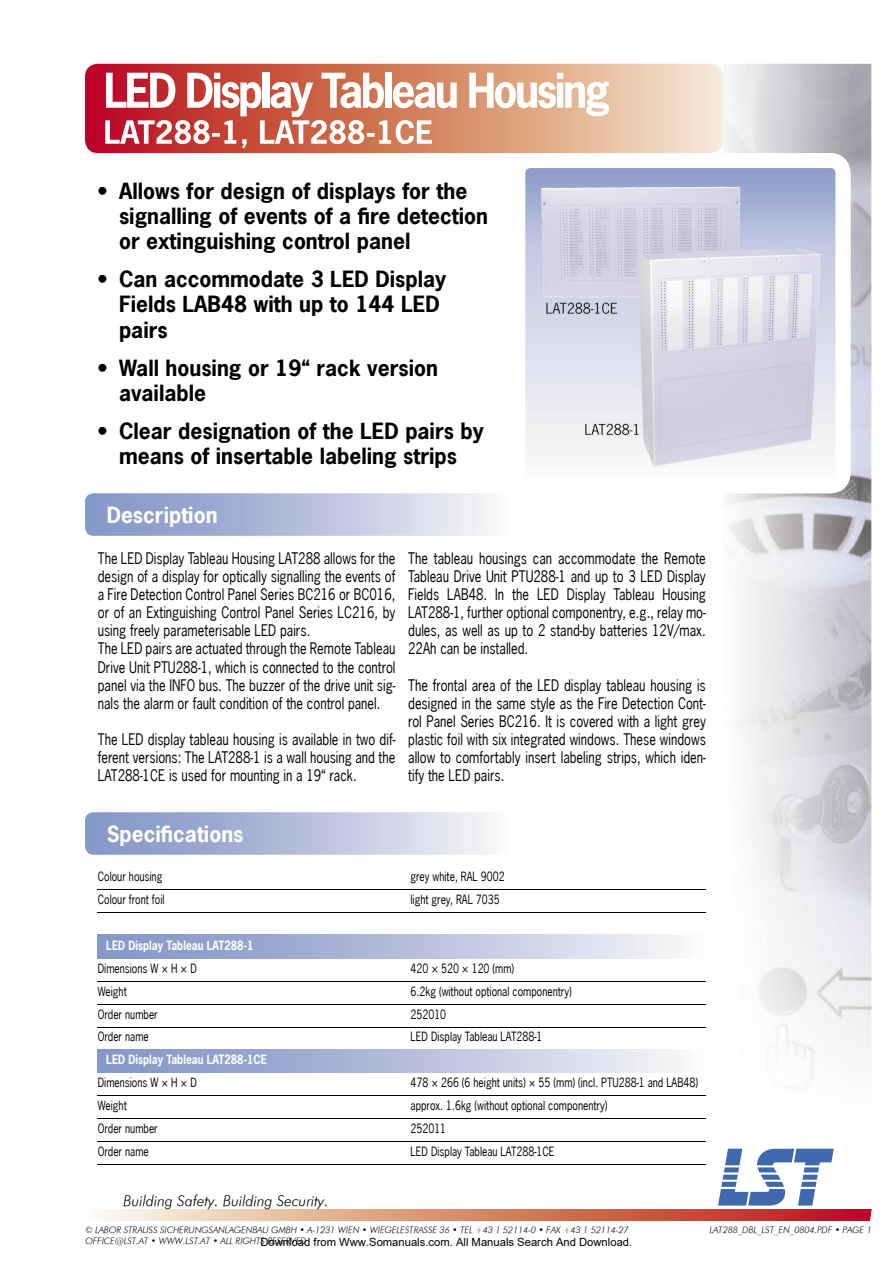
<style>
.page{position:relative;width:893px;height:1263px;background:#fff}
.page>*{position:absolute;margin:0;border:0;box-sizing:border-box;transform-origin:0 0}
.t1{font:84px "Logos";color:#3e69ac}
.t2{font:700 45px "News Gothic";letter-spacing:-.06em;color:#fff;scale:.95 1}
.t3{font:700 30px "News Gothic";color:#fff}
.t4{font:700 21px/25.2px "News Gothic";color:#000}
.t5{font:700 21px "News Gothic";color:#fff}
.t6{font:15px/18px "News Gothic";color:#000;text-align:justify;scale:.86 1}
.t7{font:15px "Futura Light LST";color:#000}
.t8{font:12px "News Gothic";color:#000;scale:.86 1}
.t9{font:700 12px "News Gothic";color:#fff;scale:.86 1}
.t10{font:11.25px "Arial";color:#000}
.t11{font:9px/10.8px "Futura Light LST";color:#000}
</style>
<div class="page">
<img style="left:724px;top:64px;width:148px;height:1015px">
<svg style="left:103px;top:1210px;width:763px;height:10px;background:#d6856f"></svg>
<svg style="left:866px;top:1209px;width:6px;height:12px"></svg>
<svg style="left:525px;top:153px;width:325px;height:340px"></svg>
<svg style="left:85px;top:64px;width:638px;height:89px;background:#dd9a86"></svg>
<svg style="left:106px;top:73px;width:503px;height:44px;background:#cf6b54"></svg>
<div style="left:105px;top:120px;width:327px;height:28px;background:linear-gradient(to right,#b12,#d38a59)"></div>
<div style="left:85px;top:493px;width:425px;height:43px;background:linear-gradient(to right,#7a8ec3,#f5f4f7);border-radius:9px"></div>
<div style="left:85px;top:812px;width:425px;height:43px;background:linear-gradient(to right,#7a8ec3,#f5f4f7);border-radius:9px"></div>
<hr style="left:98px;top:889px;width:608px;height:1px;background:#000">
<hr style="left:98px;top:912px;width:608px;height:1px;background:#000">
<svg style="left:98px;top:935px;width:575px;height:13px;background:#b4bedb"></svg>
<svg style="left:98px;top:948px;width:575px;height:10px;background:#b4bedb"></svg>
<hr style="left:98px;top:981px;width:608px;height:1px;background:#000">
<hr style="left:98px;top:1004px;width:608px;height:1px;background:#000">
<hr style="left:98px;top:1027px;width:608px;height:1px;background:#000">
<svg style="left:98px;top:1049px;width:575px;height:13px;background:#b4bedb"></svg>
<svg style="left:98px;top:1062px;width:575px;height:11px;background:#b4bedb"></svg>
<hr style="left:98px;top:1096px;width:608px;height:1px;background:#000">
<hr style="left:98px;top:1119px;width:608px;height:1px;background:#000">
<hr style="left:98px;top:1141px;width:608px;height:1px;background:#000">
<hr style="left:98px;top:1164px;width:608px;height:1px;background:#000">
<h2 class="t2" style="left:104px;top:61px;width:535px">LED Display Tableau Housing</h2>
<h3 class="t3" style="left:104px;top:113px;width:331px">LAT288-1, LAT288-1CE</h3>
<h3 class="t4" style="left:119px;top:178px;width:370px;text-indent:-21px">• Allows for design of displays for the signalling of events of a fire detection or extinguishing control panel</h3>
<h3 class="t4" style="left:119px;top:266px;width:329px;text-indent:-21px">• Can accommodate 3 LED Display<br>Fields LAB48 with up to 144 LED pairs</h3>
<h3 class="t4" style="left:119px;top:355px;width:320px;text-indent:-21px">• Wall housing or 19“ rack version available</h3>
<h3 class="t4" style="left:98px;top:418px;width:388px;text-align:center">• Clear designation of the LED pairs by means of insertable labeling strips</h3>
<h3 class="t5" style="left:107px;top:501px;width:112px">Description</h3>
<p class="t6" style="left:98px;top:550px;width:348px;text-align:left">The LED Display Tableau Housing LAT288 allows for the design of a display for optically signalling the events of a Fire Detection Control Panel Series BC216 or BC016, or of an Extinguishing Control Panel Series LC216, by using freely parameterisable LED pairs.<br>The LED pairs are actuated through the Remote Tableau Drive Unit PTU288-1, which is connected to the control panel via the INFO bus. The buzzer of the drive unit sig&shy;nals the alarm or fault condition of the control panel.</p>
<p class="t6" style="left:98px;top:730px;width:348px">The LED display tableau housing is available in two dif&shy;ferent versions: The LAT288-1 is a wall housing and the LAT288-1CE is used for mounting in a 19“ rack.</p>
<p class="t6" style="left:408px;top:550px;width:348px">The tableau housings can accommodate the Remote Tableau Drive Unit PTU288-1 and up to 3 LED Display Fields LAB48. In the LED Display Tableau Housing LAT288-1, further optional componentry, e.g., relay mo&shy;dules, as well as up to 2 stand-by batteries 12V/max.<br>22Ah can be installed.</p>
<p class="t6" style="left:408px;top:676px;width:348px">The frontal area of the LED display tableau housing is designed in the same style as the Fire Detection Cont&shy;rol Panel Series BC216. It is covered with a light grey plastic foil with six integrated windows. These windows allow to comfortably insert labeling strips, which iden&shy;tify the LED pairs.</p>
<h3 class="t5" style="left:107px;top:820px;width:138px">Specifications</h3>
<p class="t8" style="left:98px;top:869px;width:77px">Colour housing</p>
<p class="t8" style="left:411px;top:869px;width:111px">grey white, RAL 9002</p>
<p class="t8" style="left:98px;top:892px;width:79px">Colour front foil</p>
<p class="t8" style="left:411px;top:892px;width:105px">light grey, RAL 7035</p>
<p class="t9" style="left:106px;top:937px;width:173px">LED Display Tableau LAT288-1</p>
<p class="t8" style="left:98px;top:960px;width:117px">Dimensions W × H × D</p>
<p class="t8" style="left:411px;top:960px;width:122px">420 × 520 × 120 (mm)</p>
<p class="t8" style="left:98px;top:983px;width:35px">Weight</p>
<p class="t8" style="left:411px;top:983px;width:189px">6.2kg (without optional componentry)</p>
<p class="t8" style="left:98px;top:1006px;width:71px">Order number</p>
<p class="t8" style="left:411px;top:1006px;width:43px">252010</p>
<p class="t8" style="left:98px;top:1029px;width:61px">Order name</p>
<p class="t8" style="left:411px;top:1029px;width:155px">LED Display Tableau LAT288-1</p>
<p class="t9" style="left:106px;top:1052px;width:188px">LED Display Tableau LAT288-1CE</p>
<p class="t8" style="left:98px;top:1075px;width:117px">Dimensions W × H × D</p>
<p class="t8" style="left:411px;top:1075px;width:336px">478 × 266 (6 height units) × 55 (mm) (incl. PTU288-1 and LAB48)</p>
<p class="t8" style="left:98px;top:1098px;width:35px">Weight</p>
<p class="t8" style="left:411px;top:1098px;width:231px">approx. 1.6kg (without optional componentry)</p>
<p class="t8" style="left:98px;top:1121px;width:71px">Order number</p>
<p class="t8" style="left:411px;top:1121px;width:43px">252011</p>
<p class="t8" style="left:98px;top:1144px;width:61px">Order name</p>
<p class="t8" style="left:411px;top:1144px;width:169px">LED Display Tableau LAT288-1CE</p>
<p class="t7" style="left:123px;top:1191px;width:207px">Building Safety. Building Security.</p>
<h1 class="t1" style="left:719px;top:1138px;width:118px">A</h1>
<p class="t11" style="left:85px;top:1225px;width:545px">© LABOR STRAUSS SICHERUNGSANLAGENBAU GMBH • A-1231 WIEN • WIEGELESTRASSE 36 • TEL +43 1 52114-0 • FAX +43 1 52114-27<br>OFFICE@LST.AT • WWW.LST.AT • ALL RIGHTS RESERVED</p>
<p class="t10" style="left:260px;top:1235px;width:373px">Download from Www.Somanuals.com. All Manuals Search And Download.</p>
<p class="t11" style="left:709px;top:1225px;width:164px">LAT288_DBL_LST_EN_0804.PDF • PAGE 1</p>
</div>
